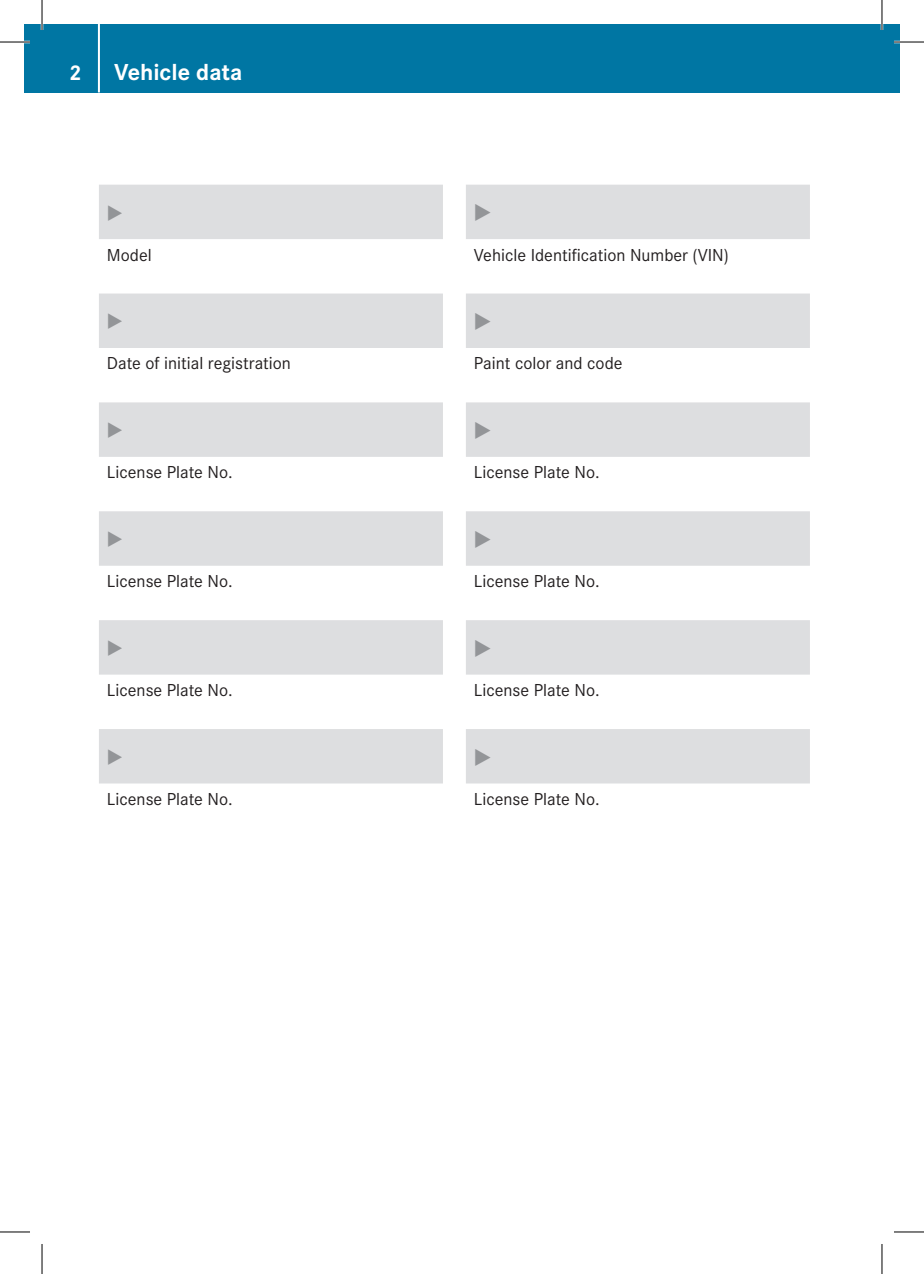
<style>
.page{position:relative;width:924px;height:1274px;background:#fff}
.page>*{position:absolute;margin:0;border:0;box-sizing:border-box;transform-origin:0 0}
.t1{font:700 24px "Corporate S";color:#fff}
.t2{font:22px "European Pi Three";color:#939598}
.t3{font:700 22px "Corporate S";color:#fff}
.t4{font:20px "European Pi Three";color:#939598}
.t5{font:18px "Corporate S";color:#231f20}
</style>
<div class="page">
<div style="left:24px;top:24px;width:858px;height:68px;background:#0076a3"></div>
<hr style="left:98px;top:24px;width:2px;height:68px;background:#fff">
<div style="left:882px;top:24px;width:18px;height:68px;background:#0076a3"></div>
<svg style="left:99px;top:185px;width:711px;height:598px;fill:#dddee0"></svg>
<hr style="left:0;top:41px;width:30px;height:2px;background:#fff">
<hr style="left:894px;top:41px;width:30px;height:2px;background:#fff">
<hr style="left:41px;top:0;width:2px;height:30px;background:#fff">
<hr style="left:880px;top:0;width:3px;height:30px;background:#fff">
<hr style="left:0;top:42px;width:30px;height:1px;background:#000">
<hr style="left:894px;top:42px;width:30px;height:1px;background:#000">
<hr style="left:0;top:1231px;width:30px;height:1px;background:#000">
<hr style="left:894px;top:1231px;width:30px;height:1px;background:#000">
<hr style="left:42px;top:0;width:1px;height:30px;background:#000">
<hr style="left:42px;top:1243px;width:1px;height:30px;background:#000">
<hr style="left:881px;top:0;width:1px;height:30px;background:#000">
<hr style="left:881px;top:1243px;width:1px;height:30px;background:#000">
<p class="t3" style="left:69px;top:60px;width:14px">2</p>
<p class="t1" style="left:114px;top:58px;width:130px">Vehicle data</p>
<p class="t4" style="left:107px;top:200px;width:18px">E</p>
<p class="t2" style="left:474px;top:198px;width:20px">E</p>
<p class="t5" style="left:107px;top:244px;width:46px">Model</p>
<p class="t5" style="left:474px;top:244px;width:256px">Vehicle Identification Number (VIN)</p>
<p class="t4" style="left:107px;top:308px;width:18px">E</p>
<p class="t2" style="left:474px;top:307px;width:20px">E</p>
<p class="t5" style="left:107px;top:353px;width:186px">Date of initial registration</p>
<p class="t5" style="left:474px;top:353px;width:150px">Paint color and code</p>
<p class="t4" style="left:107px;top:417px;width:18px">E</p>
<p class="t2" style="left:474px;top:416px;width:20px">E</p>
<p class="t5" style="left:107px;top:462px;width:125px">License Plate No.</p>
<p class="t5" style="left:474px;top:462px;width:125px">License Plate No.</p>
<p class="t4" style="left:107px;top:526px;width:18px">E</p>
<p class="t2" style="left:474px;top:525px;width:20px">E</p>
<p class="t5" style="left:107px;top:571px;width:125px">License Plate No.</p>
<p class="t5" style="left:474px;top:571px;width:125px">License Plate No.</p>
<p class="t4" style="left:107px;top:635px;width:18px">E</p>
<p class="t2" style="left:474px;top:634px;width:20px">E</p>
<p class="t5" style="left:107px;top:680px;width:125px">License Plate No.</p>
<p class="t5" style="left:474px;top:680px;width:125px">License Plate No.</p>
<p class="t4" style="left:107px;top:744px;width:18px">E</p>
<p class="t2" style="left:474px;top:742px;width:20px">E</p>
<p class="t5" style="left:107px;top:788px;width:125px">License Plate No.</p>
<p class="t5" style="left:474px;top:788px;width:125px">License Plate No.</p>
</div>
